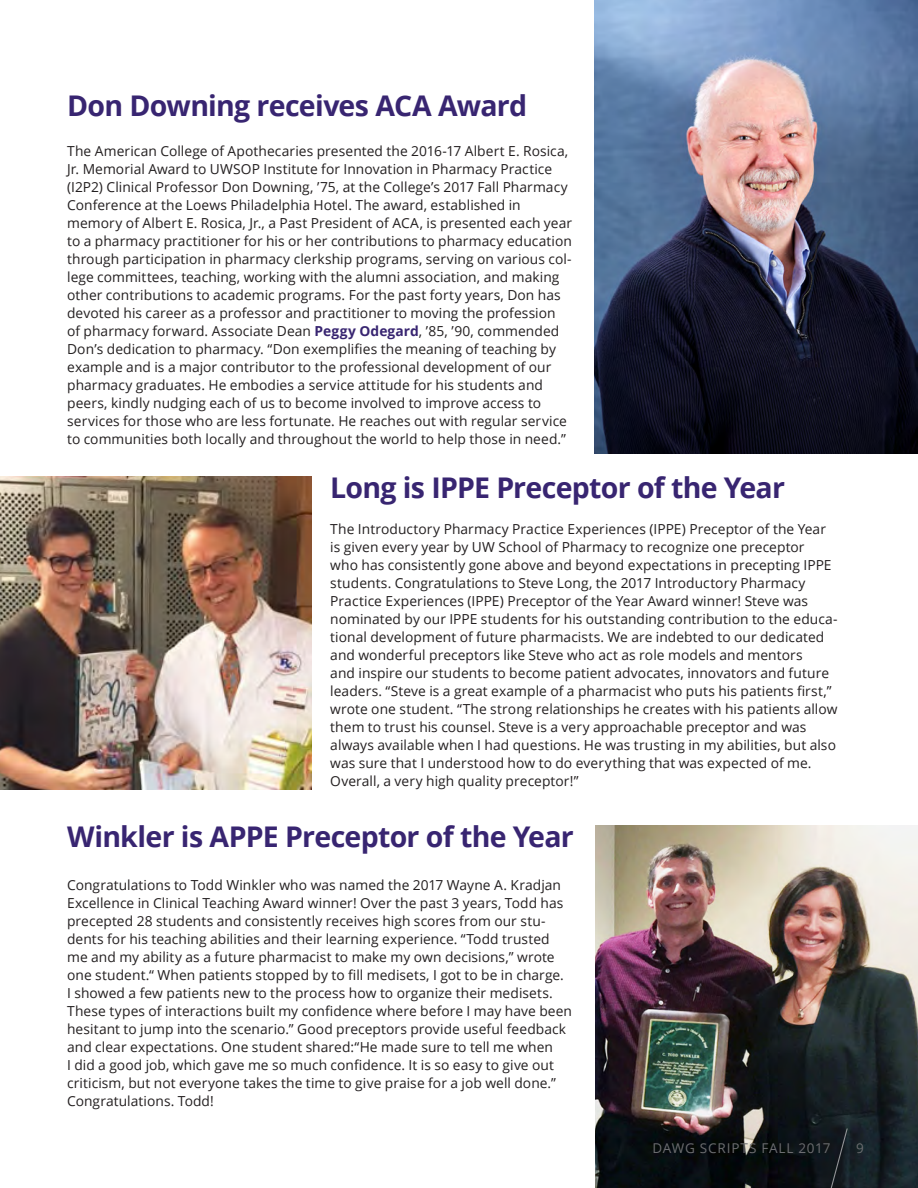
<style>
.page{position:relative;width:918px;height:1188px;background:#fff}
.page>*{position:absolute;margin:0;border:0;box-sizing:border-box;transform-origin:0 0}
.t1{font:700 28.5px "Open Sans";letter-spacing:-.025em;color:#382571}
.body{font:13.8px/18px "Open Sans";letter-spacing:.005em;color:#231f20}
.t2{font:13.5px "Open Sans";letter-spacing:.06em;color:#6c6d70}
.s1{font-weight:700;color:#382571}
</style>
<div class="page">
<img style="left:594px;top:0;width:324px;height:454px">
<img style="left:0;top:476px;width:311px;height:313px">
<img style="left:596px;top:825px;width:322px;height:363px">
<svg style="left:821px;top:1127px;width:28px;height:61px;background:#171e23"></svg>
<p class="t1" style="left:67px;top:86px;width:461px">Don Downing receives ACA Award</p>
<p class="body" style="left:67px;top:142px;width:506px">The American College of Apothecaries presented the 2016-17 Albert E. Rosica, Jr. Memorial Award to UWSOP Institute for Innovation in Pharmacy Practice (I2P2) Clinical Professor Don Downing, ’75, at the College’s 2017 Fall Pharmacy Conference at the Loews Philadelphia Hotel. The award, established in memory of Albert E. Rosica, Jr., a Past President of ACA, is presented each year to a pharmacy practitioner for his or her contributions to pharmacy education through participation in pharmacy clerkship programs, serving on various col&shy;lege committees, teaching, working with the alumni association, and making other contributions to academic programs. For the past forty years, Don has devoted his career as a professor and practitioner to moving the profession of pharmacy forward. Associate Dean <span class="s1">Peggy Odegard</span>, ’85, ’90, commended Don’s dedication to pharmacy. “Don exemplifies the meaning of teaching by example and is a major contributor to the professional development of our pharmacy graduates. He embodies a service attitude for his students and peers, kindly nudging each of us to become involved to improve access to services for those who are less fortunate. He reaches out with regular service to communities both locally and throughout the world to help those in need.”</p>
<p class="t1" style="left:330px;top:468px;width:456px">Long is IPPE Preceptor of the Year</p>
<p class="body" style="left:330px;top:520px;width:509px">The Introductory Pharmacy Practice Experiences (IPPE) Preceptor of the Year is given every year by UW School of Pharmacy to recognize one preceptor<br>who has consistently gone above and beyond expectations in precepting IPPE students. Congratulations to Steve Long, the 2017 Introductory Pharmacy Practice Experiences (IPPE) Preceptor of the Year Award winner! Steve was nominated by our IPPE students for his outstanding contribution to the educa&shy;tional development of future pharmacists. We are indebted to our dedicated and wonderful preceptors like Steve who act as role models and mentors<br>and inspire our students to become patient advocates, innovators and future leaders. “Steve is a great example of a pharmacist who puts his patients first,” wrote one student. “The strong relationships he creates with his patients allow them to trust his counsel. Steve is a very approachable preceptor and was always available when I had questions. He was trusting in my abilities, but also was sure that I understood how to do everything that was expected of me.<br>Overall, a very high quality preceptor!”</p>
<p class="t1" style="left:67px;top:816px;width:508px">Winkler is APPE Preceptor of the Year</p>
<p class="body" style="left:67px;top:876px;width:507px">Congratulations to Todd Winkler who was named the 2017 Wayne A. Kradjan Excellence in Clinical Teaching Award winner! Over the past 3 years, Todd has precepted 28 students and consistently receives high scores from our stu&shy;dents for his teaching abilities and their learning experience. “Todd trusted me and my ability as a future pharmacist to make my own decisions,” wrote one student.“ When patients stopped by to fill medisets, I got to be in charge.<br>I showed a few patients new to the process how to organize their medisets.<br>These types of interactions built my confidence where before I may have been hesitant to jump into the scenario.” Good preceptors provide useful feedback and clear expectations. One student shared:“He made sure to tell me when<br>I did a good job, which gave me so much confidence. It is so easy to give out criticism, but not everyone takes the time to give praise for a job well done.” Congratulations. Todd!</p>
<p class="t2" style="left:652px;top:1139px;width:180px">DAWG SCRIPTS FALL 2017</p>
<p class="t2" style="left:856px;top:1139px;width:9px">9</p>
</div>
